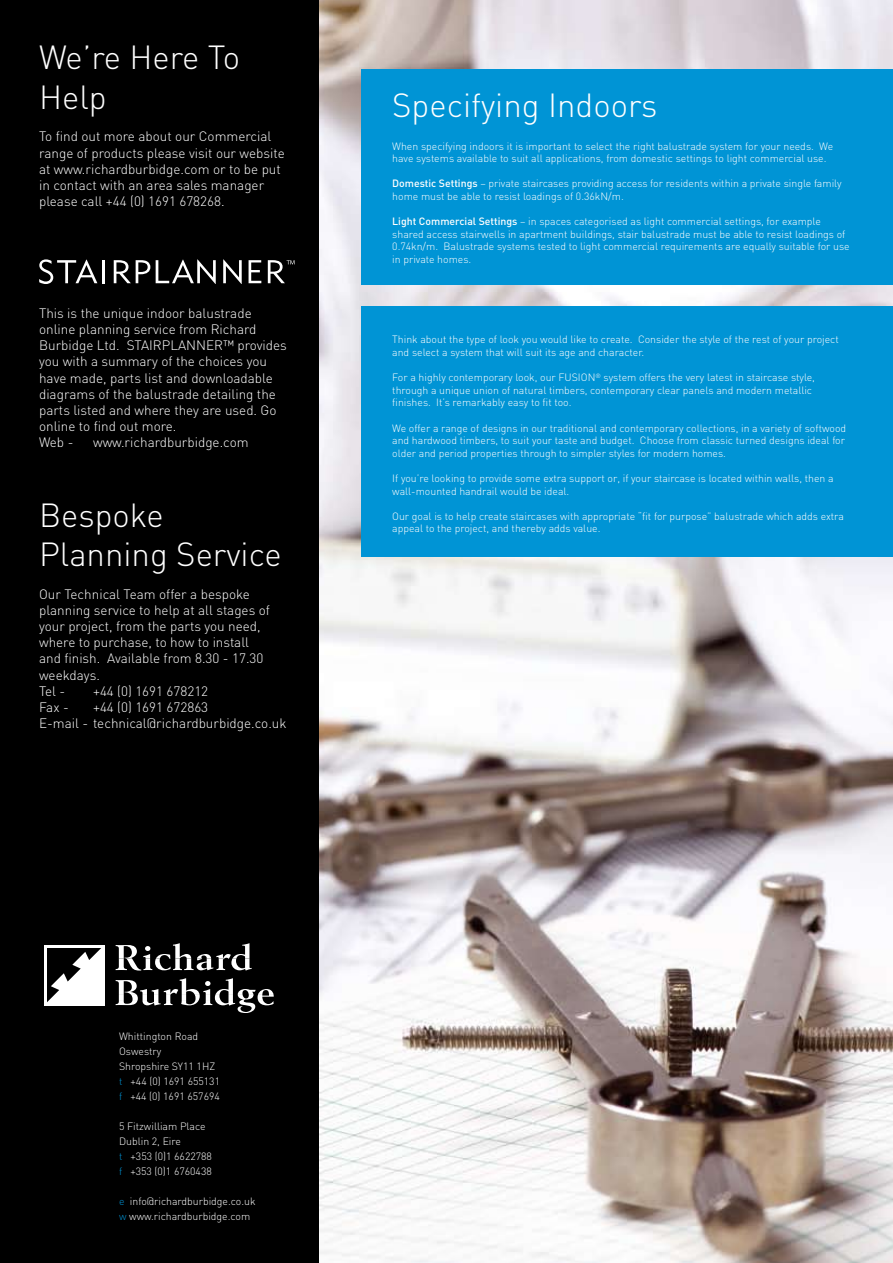
<style>
.page{position:relative;width:893px;height:1263px;background:#fff}
.page>*{position:absolute;margin:0;border:0;box-sizing:border-box;transform-origin:0 0}
.t1{font:300 33px/39.6px "DIN";color:#fff}
.t2{font:300 13.5px/16.2px "DIN";color:#fff}
.t3{font:300 10.5px/12.6px "DIN";color:#fff}
.s1{font-weight:500}
.s2{color:#0094d5}
</style>
<div class="page">
<div style="left:0;top:0;width:319px;height:1263px;background:#000"></div>
<img style="left:319px;top:0;width:574px;height:1263px">
<div style="left:361px;top:69px;width:532px;height:216px;background:#0094d5"></div>
<div style="left:361px;top:306px;width:532px;height:251px;background:#0094d5"></div>
<svg style="left:46px;top:947px;width:56px;height:56px"></svg>
<svg style="left:116px;top:943px;width:136px;height:27px"></svg>
<svg style="left:116px;top:978px;width:158px;height:35px"></svg>
<hr style="left:44px;top:945px;width:2px;height:60px;background:#fff">
<hr style="left:102px;top:945px;width:2px;height:60px;background:#fff">
<hr style="left:44px;top:945px;width:60px;height:2px;background:#fff">
<hr style="left:44px;top:1003px;width:60px;height:2px;background:#fff">
<svg style="left:39px;top:259px;width:58px;height:25px"></svg>
<hr style="left:102px;top:260px;width:3px;height:23px;background:#fff">
<svg style="left:114px;top:260px;width:36px;height:23px"></svg>
<svg style="left:156px;top:259px;width:60px;height:25px"></svg>
<svg style="left:223px;top:259px;width:19px;height:25px"></svg>
<svg style="left:249px;top:260px;width:12px;height:23px"></svg>
<svg style="left:268px;top:260px;width:26px;height:23px"></svg>
<h1 class="t1" style="left:39px;top:37px;width:203px">We’re Here To<br>Help</h1>
<p class="t2" style="left:39px;top:128px;width:247px">To find out more about our Commercial range of products please visit our website at www.richardburbidge.com or to be put in contact with an area sales manager please call +44 (0) 1691 678268.</p>
<p class="t2" style="left:39px;top:305px;width:249px">This is the unique indoor balustrade online planning service from Richard<br>Burbidge Ltd. STAIRPLANNER™ provides you with a summary of the choices you have made, parts list and downloadable diagrams of the balustrade detailing the parts listed and where they are used. Go online to find out more.<br>Web -</p>
<p class="t2" style="left:93px;top:434px;width:157px">www.richardburbidge.com</p>
<h1 class="t1" style="left:39px;top:495px;width:244px">Bespoke<br>Planning Service</h1>
<p class="t2" style="left:39px;top:586px;width:232px">Our Technical Team offer a bespoke planning service to help at all stages of your project, from the parts you need, where to purchase, to how to install and finish. Available from 8.30 - 17.30 weekdays.<br>Tel -</p>
<p class="t2" style="left:93px;top:683px;width:117px">+44 (0) 1691 678212</p>
<p class="t2" style="left:39px;top:699px;width:249px;text-indent:54px">+44 (0) 1691 672863<br>E-mail - technical@richardburbidge.co.uk</p>
<p class="t2" style="left:39px;top:699px;width:31px">Fax -</p>
<h1 class="t1" style="left:392px;top:85px;width:267px">Specifying Indoors</h1>
<p class="t3" style="left:392px;top:139px;width:442px">When specifying indoors it is important to select the right balustrade system for your needs. We have systems available to suit all applications, from domestic settings to light commercial use.</p>
<p class="t3" style="left:392px;top:177px;width:451px"><span class="s1">Domestic Settings</span> – private staircases providing access for residents within a private single family home must be able to resist loadings of 0.36kN/m.</p>
<p class="t3" style="left:392px;top:215px;width:459px"><span class="s1">Light Commercial Settings</span> – in spaces categorised as light commercial settings, for example shared access stairwells in apartment buildings, stair balustrade must be able to resist loadings of 0.74kn/m. Balustrade systems tested to light commercial requirements are equally suitable for use in private homes.</p>
<p class="t3" style="left:392px;top:333px;width:448px">Think about the type of look you would like to create. Consider the style of the rest of your project and select a system that will suit its age and character.</p>
<p class="t3" style="left:392px;top:371px;width:424px">For a highly contemporary look, our FUSION<sup>®</sup> system offers the very latest in staircase style, through a unique union of natural timbers, contemporary clear panels and modern metallic finishes. It’s remarkably easy to fit too.</p>
<p class="t3" style="left:392px;top:421px;width:455px;text-align:justify">We offer a range of designs in our traditional and contemporary collections, in a variety of softwood and hardwood timbers, to suit your taste and budget. Choose from classic turned designs ideal for older and period properties through to simpler styles for modern homes.</p>
<p class="t3" style="left:392px;top:472px;width:443px">If you’re looking to provide some extra support or, if your staircase is located within walls, then a wall-mounted handrail would be ideal.</p>
<p class="t3" style="left:392px;top:510px;width:453px">Our goal is to help create staircases with appropriate “fit for purpose” balustrade which adds extra appeal to the project, and thereby adds value.</p>
<p class="t3" style="left:119px;top:1028px;width:102px;line-height:15px">Whittington Road<br>Oswestry<br>Shropshire SY11 1HZ <span class="s2">t</span> +44 (0) 1691 655131 <span class="s2">f</span> +44 (0) 1691 657694</p>
<p class="t3" style="left:119px;top:1118px;width:94px;line-height:15px">5 Fitzwilliam Place<br>Dublin 2, Eire<br><span class="s2">t</span> +353 (0)1 6622788 <span class="s2">f</span> +353 (0)1 6760438</p>
<p class="t3" style="left:119px;top:1193px;width:138px;line-height:15px"><span class="s2">e</span> info@richardburbidge.co.uk <span class="s2">w</span> www.richardburbidge.com</p>
</div>
